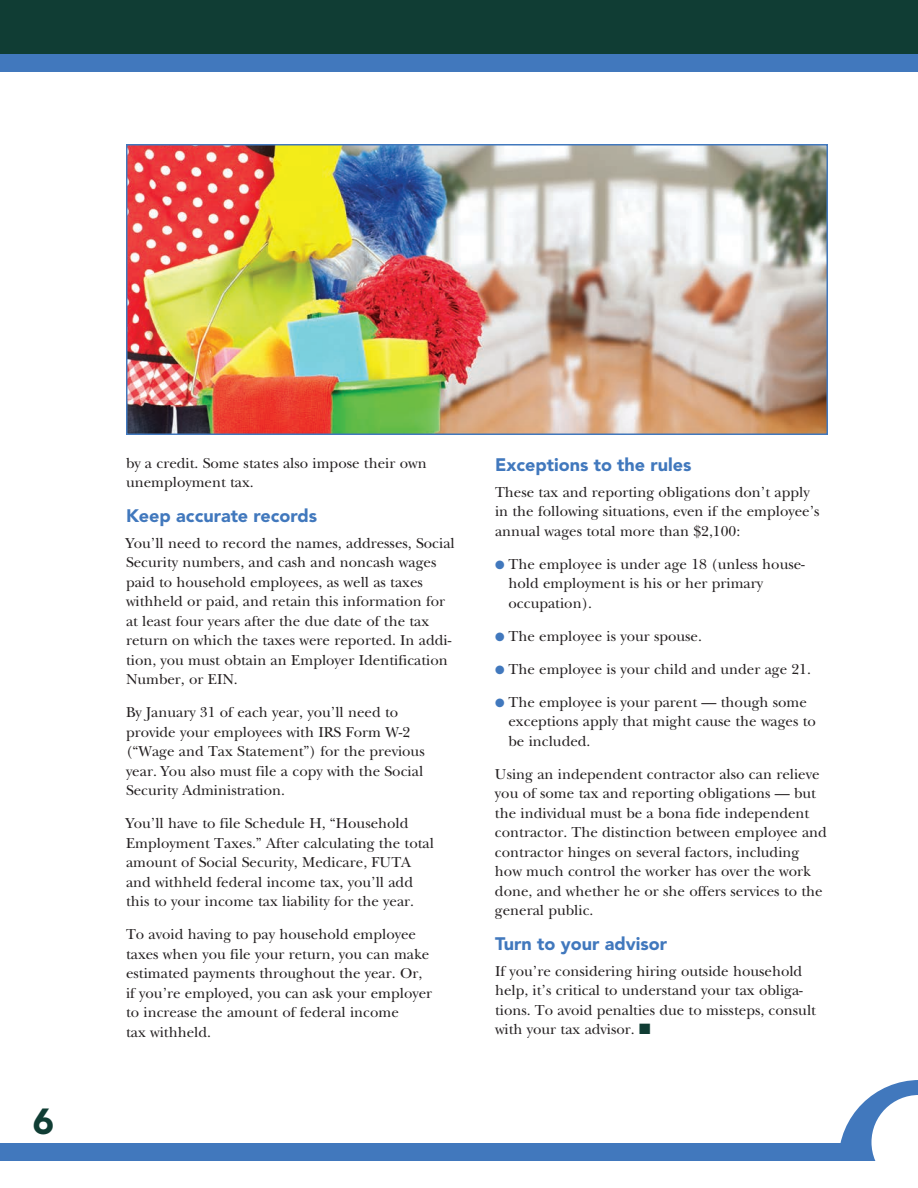
<style>
.page{position:relative;width:918px;height:1188px;background:#fff}
.page>*{position:absolute;margin:0;border:0;box-sizing:border-box;transform-origin:0 0}
.t1{font:900 36px "Avenir LT Std";color:#103d34}
.t2{font:900 18px "Avenir LT Std";color:#4178bd}
.t3{font:15px/19.5px "New Baskerville Std";color:#231f20}
.s1{color:#4178bd}
.s2{color:#103d34}
</style>
<div class="page">
<div style="left:0;top:0;width:918px;height:54px;background:#103d34"></div>
<div style="left:0;top:54px;width:918px;height:18px;background:#4178bd"></div>
<div style="left:0;top:1143px;width:918px;height:18px;background:#4178bd"></div>
<svg style="left:840px;top:1080px;width:78px;height:81px"></svg>
<img style="left:129px;top:147px;width:696px;height:285px">
<div style="left:126px;top:144px;width:702px;height:291px;border:2px solid #4178bd"></div>
<h1 class="t1" style="left:33px;top:1100px;width:23px">6</h1>
<p class="t3" style="left:126px;top:453px;width:302px">by a credit. Some states also impose their own unemployment tax.</p>
<p class="t2" style="left:126px;top:505px;width:193px">Keep accurate records</p>
<p class="t3" style="left:126px;top:533px;width:330px">You’ll need to record the names, addresses, Social Security numbers, and cash and noncash wages paid to household employees, as well as taxes withheld or paid, and retain this information for at least four years after the due date of the tax return on which the taxes were reported. In addi&shy;tion, you must obtain an Employer Identification Number, or EIN.</p>
<p class="t3" style="left:126px;top:703px;width:300px">By January 31 of each year, you’ll need to provide your employees with IRS Form W-2 (“Wage and Tax Statement”) for the previous year. You also must file a copy with the Social Security Administration.</p>
<p class="t3" style="left:126px;top:814px;width:309px">You’ll have to file Schedule H, “Household Employment Taxes.” After calculating the total amount of Social Security, Medicare, FUTA and withheld federal income tax, you’ll add this to your income tax liability for the year.</p>
<p class="t3" style="left:126px;top:925px;width:308px">To avoid having to pay household employee taxes when you file your return, you can make estimated payments throughout the year. Or, if you’re employed, you can ask your employer to increase the amount of federal income<br>tax withheld.</p>
<p class="t2" style="left:495px;top:454px;width:198px">Exceptions to the rules</p>
<p class="t3" style="left:495px;top:482px;width:326px">These tax and reporting obligations don’t apply in the following situations, even if the employee’s annual wages total more than $2,100:</p>
<p class="t3" style="left:508px;top:554px;width:298px;text-indent:-13px"><span class="s1">●</span> The employee is under age 18 (unless house&shy;hold employment is his or her primary occupation).</p>
<p class="t3" style="left:495px;top:626px;width:209px"><span class="s1">●</span> The employee is your spouse.</p>
<p class="t3" style="left:495px;top:659px;width:318px"><span class="s1">●</span> The employee is your child and under age 21.</p>
<p class="t3" style="left:508px;top:692px;width:309px;text-indent:-13px"><span class="s1">●</span> The employee is your parent — though some exceptions apply that might cause the wages to be included.</p>
<p class="t3" style="left:495px;top:764px;width:333px">Using an independent contractor also can relieve you of some tax and reporting obligations — but the individual must be a bona fide independent contractor. The distinction between employee and contractor hinges on several factors, including how much control the worker has over the work done, and whether he or she offers services to the general public.</p>
<p class="t2" style="left:495px;top:933px;width:174px">Turn to your advisor</p>
<p class="t3" style="left:495px;top:961px;width:323px">If you’re considering hiring outside household help, it’s critical to understand your tax obliga&shy;tions. To avoid penalties due to missteps, consult with your tax advisor. <span class="s2">■</span></p>
</div>
